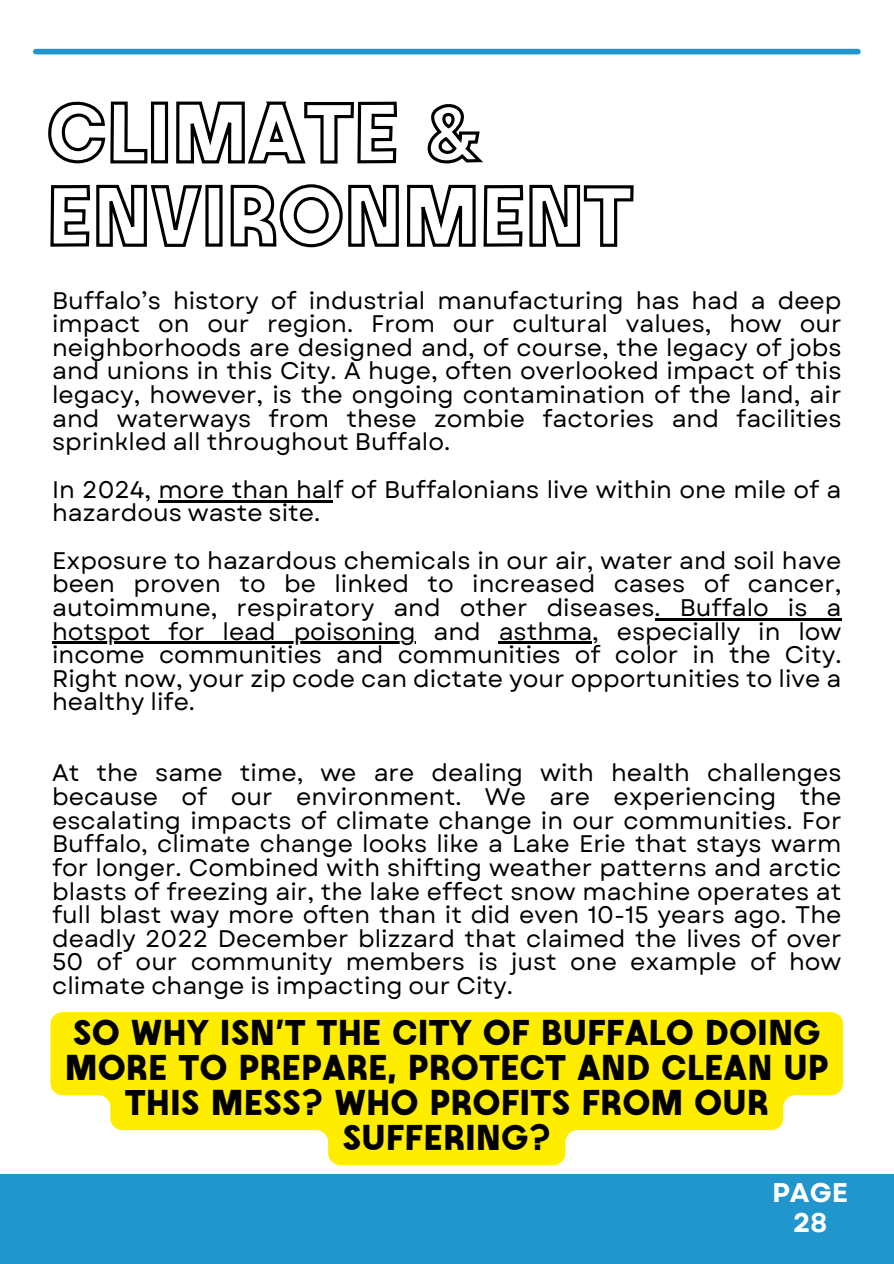
<style>
.page{position:relative;width:894px;height:1264px;background:#fff}
.page>*{position:absolute;margin:0;border:0;box-sizing:border-box;transform-origin:0 0}
.t1{font:36px/34.8px "Valencia AMA Regular";letter-spacing:.15em;color:#000;text-align:center}
.t2{font:700 27px/30.3px "Garet";color:#fff;text-align:center}
.t3{font:24px/23.7px "Garet";color:#000;text-align:justify}
</style>
<div class="page">
<div style="left:36px;top:49px;width:821px;height:5px;background:#2196cc"></div>
<svg style="left:48px;top:101px;width:435px;height:63px"></svg>
<svg style="left:50px;top:184px;width:584px;height:64px"></svg>
<hr style="left:158px;top:500px;width:175px;height:2px;background:#000">
<hr style="left:654px;top:618px;width:187px;height:2px;background:#000">
<hr style="left:52px;top:641px;width:363px;height:3px;background:#000">
<hr style="left:498px;top:641px;width:94px;height:3px;background:#000">
<div style="left:0;top:1174px;width:893px;height:89px;background:#2196cc"></div>
<svg style="left:50px;top:1012px;width:792px;height:152px;fill:#ffed00"></svg>
<p class="t3" style="left:52px;top:288px;width:790px">Buffalo’s history of industrial manufacturing has had a deep impact on our region. From our cultural values, how our neighborhoods are designed and, of course, the legacy of jobs and unions in this City. A huge, often overlooked impact of this legacy, however, is the ongoing contamination of the land, air and waterways from these zombie factories and facilities sprinkled all throughout Buffalo.</p>
<p class="t3" style="left:52px;top:477px;width:790px">In 2024, more than half of Buffalonians live within one mile of a hazardous waste site.</p>
<p class="t3" style="left:52px;top:548px;width:790px">Exposure to hazardous chemicals in our air, water and soil have been proven to be linked to increased cases of cancer, autoimmune, respiratory and other diseases. Buffalo is a</p>
<p class="t3" style="left:52px;top:619px;width:790px">hotspot for lead poisoning and asthma, especially in low income communities and communities of color in the City.<br>Right now, your zip code can dictate your opportunities to live a healthy life.</p>
<p class="t3" style="left:52px;top:761px;width:790px">At the same time, we are dealing with health challenges because of our environment. We are experiencing the escalating impacts of climate change in our communities. For Buffalo, climate change looks like a Lake Erie that stays warm</p>
<p class="t3" style="left:52px;top:855px;width:790px">for longer. Combined with shifting weather patterns and arctic blasts of freezing air, the lake effect snow machine operates at full blast way more often than it did even 10-15 years ago. The deadly 2022 December blizzard that claimed the lives of over 50 of our community members is just one example of how climate change is impacting our City.</p>
<h1 class="t1" style="left:65px;top:1017px;width:761px">SO WHY ISN’T THE CITY OF BUFFALO DOING<br>MORE TO PREPARE, PROTECT AND CLEAN UP<br>THIS M ESS? WHO PROFITS FROM OUR<br>SUFFERING?</h1>
<h3 class="t2" style="left:771px;top:1177px;width:78px">PAGE<br>28</h3>
</div>
